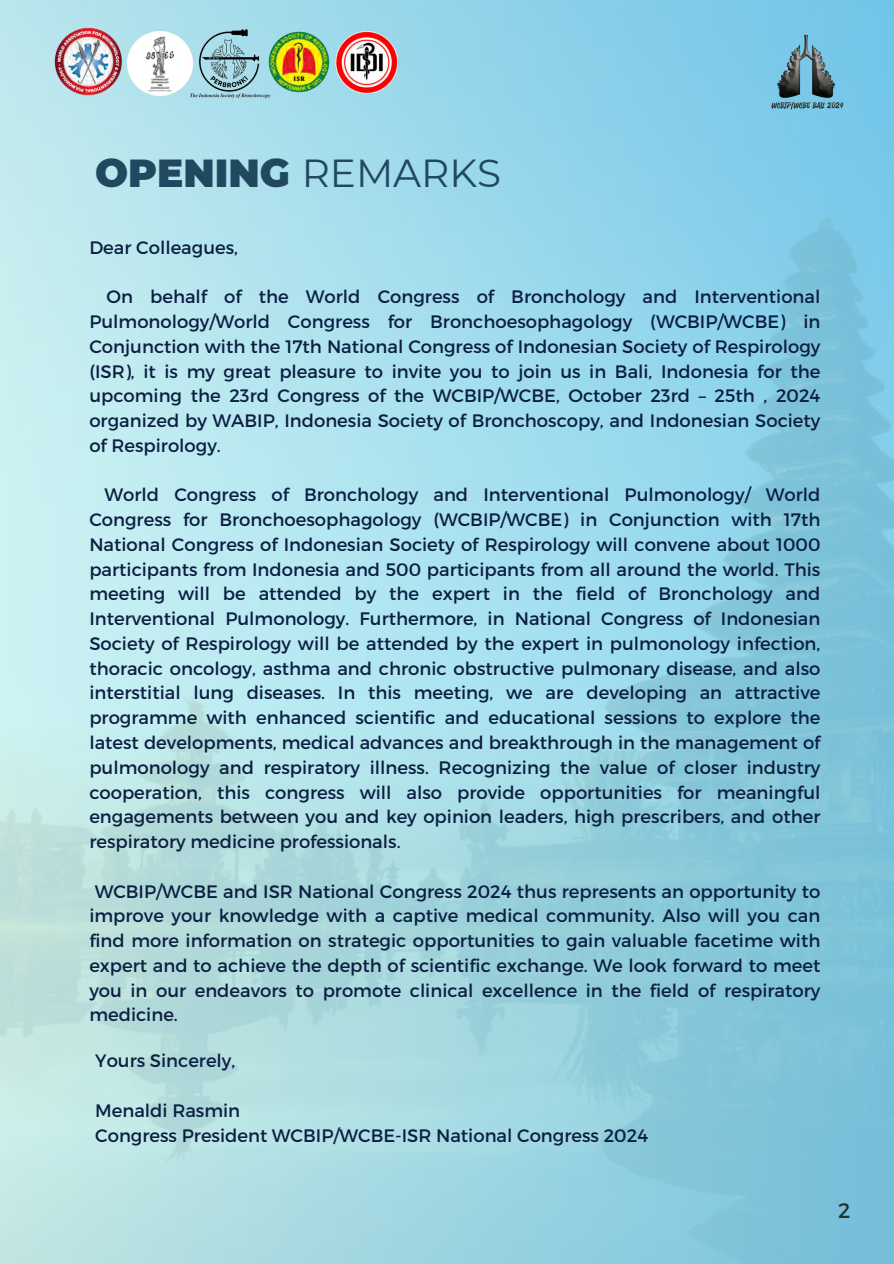
<style>
.page{position:relative;width:894px;height:1264px;background:#fff}
.page>*{position:absolute;margin:0;border:0;box-sizing:border-box;transform-origin:0 0}
.t1{font:900 39px "Montserrat";color:#204960}
.t2{font:21px "Montserrat";color:#273131}
.t3{font:18px/24.8px "Montserrat";color:#0c1f42;text-align:justify}
.s1{font-weight:400}
</style>
<div class="page">
<img style="left:184px;top:27px;width:92px;height:72px">
<img style="left:266px;top:29px;width:65px;height:67px">
<img style="left:334px;top:30px;width:66px;height:68px">
<img style="left:52px;top:26px;width:73px;height:74px">
<img style="left:128px;top:31px;width:64px;height:64px">
<img style="left:763px;top:31px;width:87px;height:85px">
<p class="t1" style="left:95px;top:149px;width:407px">OPENING <span class="s1">REMARKS</span></p>
<p class="t3" style="left:89px;top:234px;width:150px">Dear Colleagues,</p>
<p class="t3" style="left:89px;top:283px;width:732px;text-indent:17px">On behalf of the World Congress of Bronchology and Interventional Pulmonology/World Congress for Bronchoesophagology (WCBIP/WCBE) in Conjunction with the 17th National Congress of Indonesian Society of Respirology (ISR), it is my great pleasure to invite you to join us in Bali, Indonesia for the upcoming the 23rd Congress of the WCBIP/WCBE, October 23rd – 25th , 2024 organized by WABIP, Indonesia Society of Bronchoscopy, and Indonesian Society of Respirology.</p>
<p class="t3" style="left:89px;top:481px;width:732px;text-indent:15px">World Congress of Bronchology and Interventional Pulmonology/ World Congress for Bronchoesophagology (WCBIP/WCBE) in Conjunction with 17th National Congress of Indonesian Society of Respirology will convene about 1000 participants from Indonesia and 500 participants from all around the world. This meeting will be attended by the expert in the field of Bronchology and Interventional Pulmonology. Furthermore, in National Congress of Indonesian Society of Respirology will be attended by the expert in pulmonology infection, thoracic oncology, asthma and chronic obstructive pulmonary disease, and also interstitial lung diseases. In this meeting, we are developing an attractive programme with enhanced scientific and educational sessions to explore the latest developments, medical advances and breakthrough in the management of pulmonology and respiratory illness. Recognizing the value of closer industry cooperation, this congress will also provide opportunities for meaningful engagements between you and key opinion leaders, high prescribers, and other respiratory medicine professionals.</p>
<p class="t3" style="left:89px;top:877px;width:732px">WCBIP/WCBE and ISR National Congress 2024 thus represents an opportunity to improve your knowledge with a captive medical community. Also will you can find more information on strategic opportunities to gain valuable facetime with expert and to achieve the depth of scientific exchange. We look forward to meet you in our endeavors to promote clinical excellence in the field of respiratory medicine.</p>
<p class="t3" style="left:95px;top:1047px;width:142px">Yours Sincerely,</p>
<h1 class="t3" style="left:95px;top:1097px;width:146px">Menaldi Rasmin</h1>
<p class="t3" style="left:95px;top:1121px;width:554px">Congress President WCBIP/WCBE-ISR National Congress 2024</p>
<p class="t2" style="left:838px;top:1196px;width:14px">2</p>
</div>
